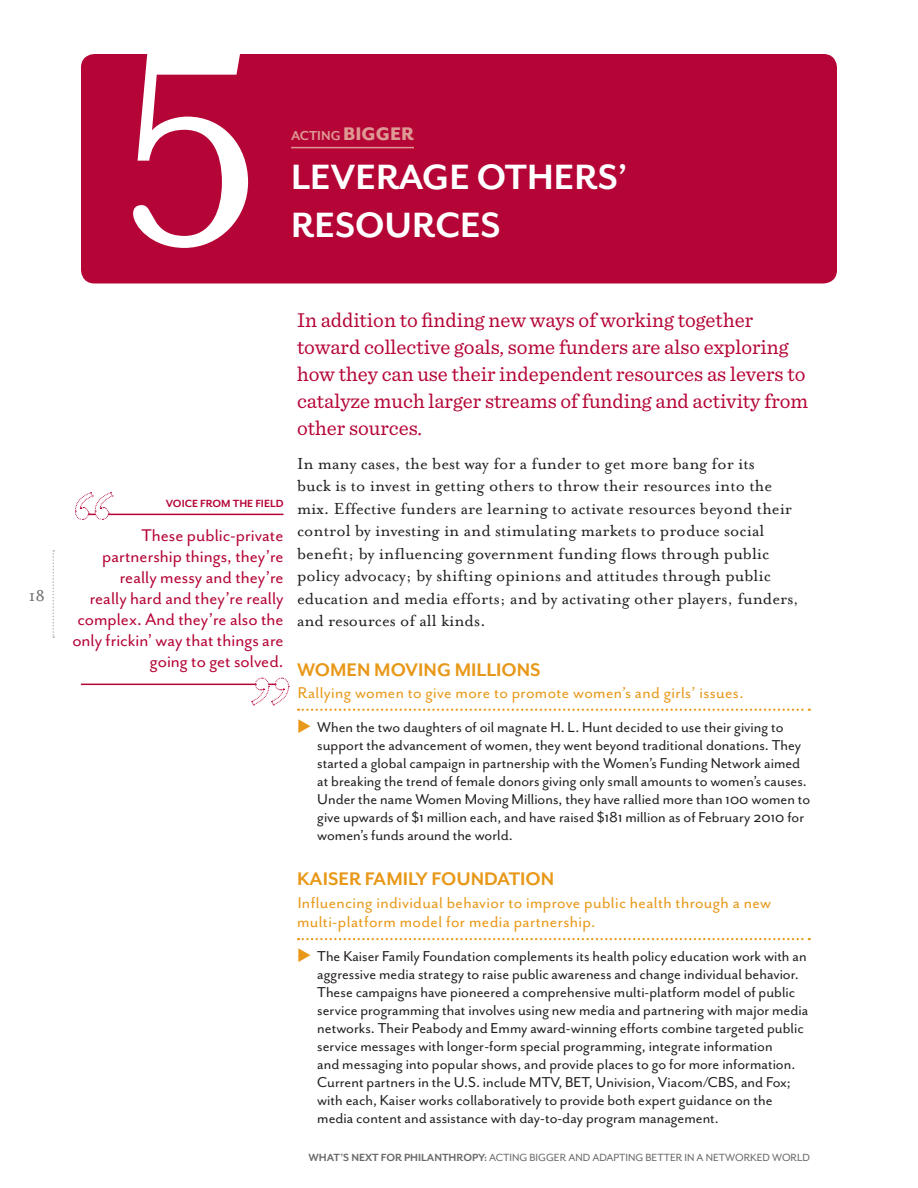
<style>
.page{position:relative;width:918px;height:1188px;background:#fff}
.page>*{position:absolute;margin:0;border:0;box-sizing:border-box;transform-origin:0 0}
.t1{font:315px "Mrs Eaves Roman";color:#fff}
.t2{font:700 40.5px/48.6px "Mr Eaves San OT";color:#fff}
.t3{font:21px/27px "Sentinel";color:#b50536}
.t4{font:700 21px "Mr Eaves San OT";color:#e89818}
.t5{font:19.5px/21px "Mr Eaves San OT";color:#b50536;text-align:right}
.t6{font:18.3px/22.5px "Mrs Eaves Roman";color:#231f20}
.t7{font:18px/19.5px "Mr Eaves San OT";letter-spacing:.02em;color:#e89818}
.t8{font:18px "Mrs Eaves Roman";color:#69696c}
.t9{font:16.5px/18px "Mr Eaves San OT";color:#231f20}
.t10{font:700 15px "Mr Eaves San OT";color:#de9994}
.t11{font:12px "Mr Eaves San OT";color:#69696c}
.t12{font:700 12px "Mr Eaves San OT";color:#b50536}
.s1{font-weight:800;font-size:21px}
.s2{font-weight:700}
</style>
<div class="page">
<svg style="left:52px;top:550px;width:2px;height:88px"></svg>
<div style="left:81px;top:54px;width:756px;height:230px;background:#b50536;border-radius:14px"></div>
<svg style="left:298px;top:709px;width:512px;height:2px"></svg>
<svg style="left:298px;top:938px;width:512px;height:2px"></svg>
<hr style="left:81px;top:514px;width:203px;height:1px;background:#b50536">
<hr style="left:81px;top:684px;width:203px;height:1px;background:#b50536">
<svg style="left:251px;top:677px;width:38px;height:29px"></svg>
<svg style="left:75px;top:492px;width:38px;height:28px"></svg>
<hr style="left:291px;top:147px;width:123px;height:1px;background:#de9994">
<p class="t8" style="left:29px;top:585px;width:18px">18</p>
<h1 class="t1" style="left:113px;top:-76px;width:157px">5</h1>
<p class="t10" style="left:291px;top:127px;width:124px">ACTING <span class="s1">BIGGER</span></p>
<h2 class="t2" style="left:291px;top:152px;width:338px">LEVERAGE OTHERS’<br>RESOURCES</h2>
<p class="t12" style="left:166px;top:497px;width:119px">VOICE FROM THE FIELD</p>
<p class="t5" style="left:72px;top:525px;width:213px">These public-private partnership things, they’re really messy and they’re<br>really hard and they’re really complex. And they’re also the only frickin’ way that things are going to get solved.</p>
<p class="t3" style="left:297px;top:305px;width:513px">In addition to finding new ways of working together toward collective goals, some funders are also exploring how they can use their independent resources as levers to catalyze much larger streams of funding and activity from other sources.</p>
<p class="t6" style="left:297px;top:452px;width:504px">In many cases, the best way for a funder to get more bang for its<br>buck is to invest in getting others to throw their resources into the mix. Effective funders are learning to activate resources beyond their control by investing in and stimulating markets to produce social benefit; by influencing government funding flows through public policy advocacy; by shifting opinions and attitudes through public education and media efforts; and by activating other players, funders, and resources of all kinds.</p>
<p class="t4" style="left:297px;top:657px;width:245px">WOMEN MOVING MILLIONS</p>
<p class="t7" style="left:298px;top:683px;width:447px">Rallying women to give more to promote women’s and girls’ issues.</p>
<p class="t9" style="left:317px;top:718px;width:495px">When the two daughters of oil magnate H. L. Hunt decided to use their giving to support the advancement of women, they went beyond traditional donations. They started a global campaign in partnership with the Women’s Funding Network aimed at breaking the trend of female donors giving only small amounts to women’s causes.<br>Under the name Women Moving Millions, they have rallied more than 100 women to give upwards of $1 million each, and have raised $181 million as of February 2010 for women’s funds around the world.</p>
<p class="t4" style="left:297px;top:867px;width:259px">KAISER FAMILY FOUNDATION</p>
<p class="t7" style="left:297px;top:893px;width:476px">Influencing individual behavior to improve public health through a new multi-platform model for media partnership.</p>
<p class="t9" style="left:317px;top:948px;width:493px">The Kaiser Family Foundation complements its health policy education work with an aggressive media strategy to raise public awareness and change individual behavior.<br>These campaigns have pioneered a comprehensive multi-platform model of public service programming that involves using new media and partnering with major media networks. Their Peabody and Emmy award-winning efforts combine targeted public service messages with longer-form special programming, integrate information<br>and messaging into popular shows, and provide places to go for more information.<br>Current partners in the U.S. include MTV, BET, Univision, Viacom/CBS, and Fox; with each, Kaiser works collaboratively to provide both expert guidance on the media content and assistance with day-to-day program management.</p>
<p class="t11" style="left:308px;top:1151px;width:503px"><span class="s2">WHAT’S NEXT FOR PHILANTHROPY:</span> ACTING BIGGER AND ADAPTING BETTER IN A NETWORKED WORLD</p>
</div>
